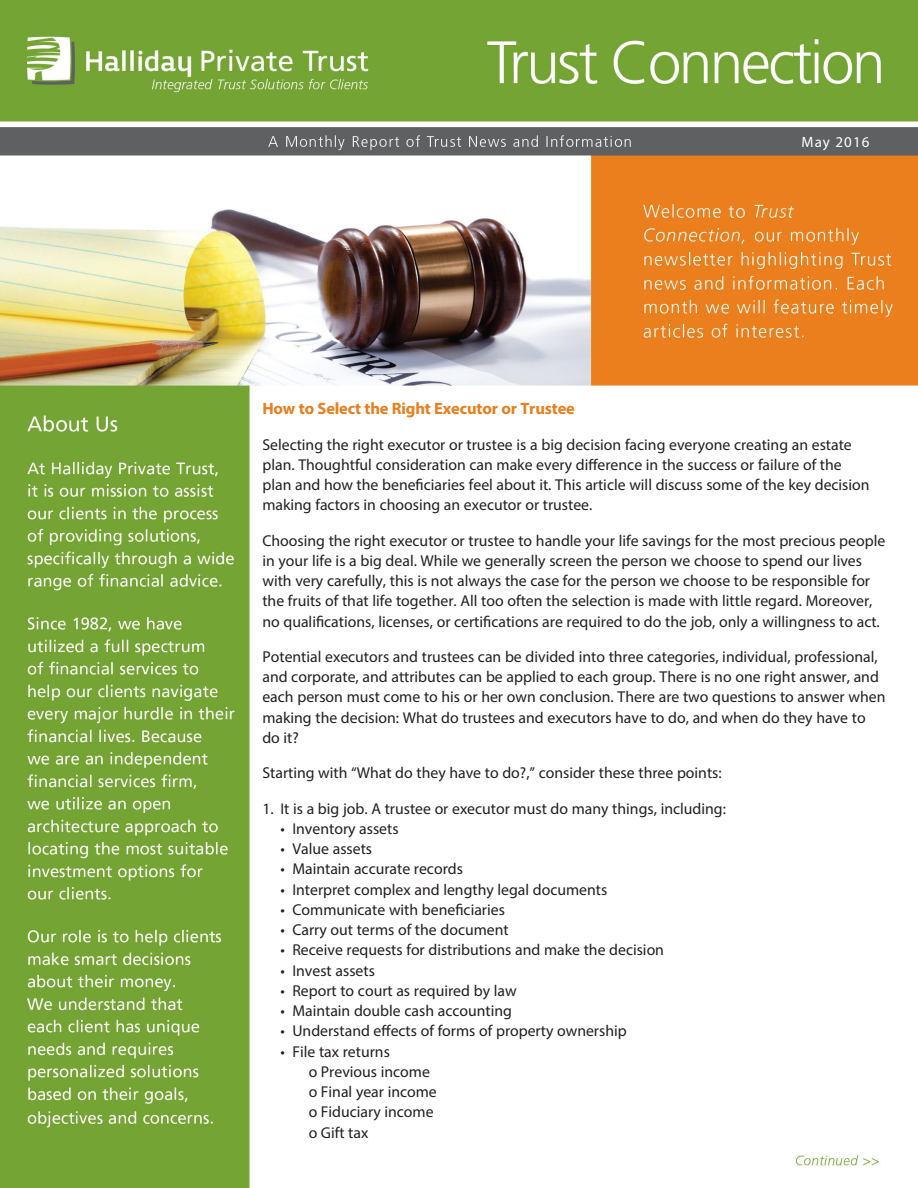
<style>
.page{position:relative;width:918px;height:1188px;background:#fff}
.page>*{position:absolute;margin:0;border:0;box-sizing:border-box;transform-origin:0 0}
.t1{font:700 16.5px "Myriad Pro";letter-spacing:-.01em;color:#ea7e1d}
.t2{font:15.75px/20.2px "Myriad Pro";color:#231f20}
.t3{font:15px "Myriad Pro";letter-spacing:.075em;color:#fff}
</style>
<div class="page">
<img style="left:0;top:0;width:918px;height:1188px">
<p class="t3" style="left:801px;top:133px;width:70px">May 2016</p>
<p class="t1" style="left:262px;top:398px;width:314px">How to Select the Right Executor or Trustee</p>
<p class="t2" style="left:262px;top:434px;width:609px">Selecting the right executor or trustee is a big decision facing everyone creating an estate plan. Thoughtful consideration can make every difference in the success or failure of the plan and how the beneficiaries feel about it. This article will discuss some of the key decision making factors in choosing an executor or trustee.</p>
<p class="t2" style="left:262px;top:530px;width:624px">Choosing the right executor or trustee to handle your life savings for the most precious people in your life is a big deal. While we generally screen the person we choose to spend our lives with very carefully, this is not always the case for the person we choose to be responsible for the fruits of that life together. All too often the selection is made with little regard. Moreover, no qualifications, licenses, or certifications are required to do the job, only a willingness to act.</p>
<p class="t2" style="left:262px;top:646px;width:624px">Potential executors and trustees can be divided into three categories, individual, professional, and corporate, and attributes can be applied to each group. There is no one right answer, and each person must come to his or her own conclusion. There are two questions to answer when making the decision: What do trustees and executors have to do, and when do they have to do it?</p>
<p class="t2" style="left:262px;top:763px;width:461px">Starting with “What do they have to do?,” consider these three points:</p>
<p class="t2" style="left:262px;top:798px;width:465px">1. It is a big job. A trustee or executor must do many things, including:</p>
<p class="t2" style="left:280px;top:818px;width:120px">• Inventory assets</p>
<p class="t2" style="left:280px;top:839px;width:93px">• Value assets</p>
<p class="t2" style="left:280px;top:859px;width:184px">• Maintain accurate records</p>
<p class="t2" style="left:280px;top:879px;width:328px">• Interpret complex and lengthy legal documents</p>
<p class="t2" style="left:280px;top:899px;width:226px">• Communicate with beneficiaries</p>
<p class="t2" style="left:280px;top:920px;width:230px">• Carry out terms of the document</p>
<p class="t2" style="left:280px;top:940px;width:385px">• Receive requests for distributions and make the decision</p>
<p class="t2" style="left:280px;top:960px;width:96px">• Invest assets</p>
<p class="t2" style="left:280px;top:980px;width:238px">• Report to court as required by law</p>
<p class="t2" style="left:280px;top:1001px;width:233px">• Maintain double cash accounting</p>
<p class="t2" style="left:280px;top:1021px;width:348px">• Understand effects of forms of property ownership</p>
<p class="t2" style="left:280px;top:1041px;width:111px">• File tax returns</p>
<p class="t2" style="left:309px;top:1061px;width:123px">o Previous income</p>
<p class="t2" style="left:309px;top:1082px;width:129px">o Final year income</p>
<p class="t2" style="left:309px;top:1102px;width:126px">o Fiduciary income</p>
<p class="t2" style="left:309px;top:1122px;width:61px">o Gift tax</p>
</div>
